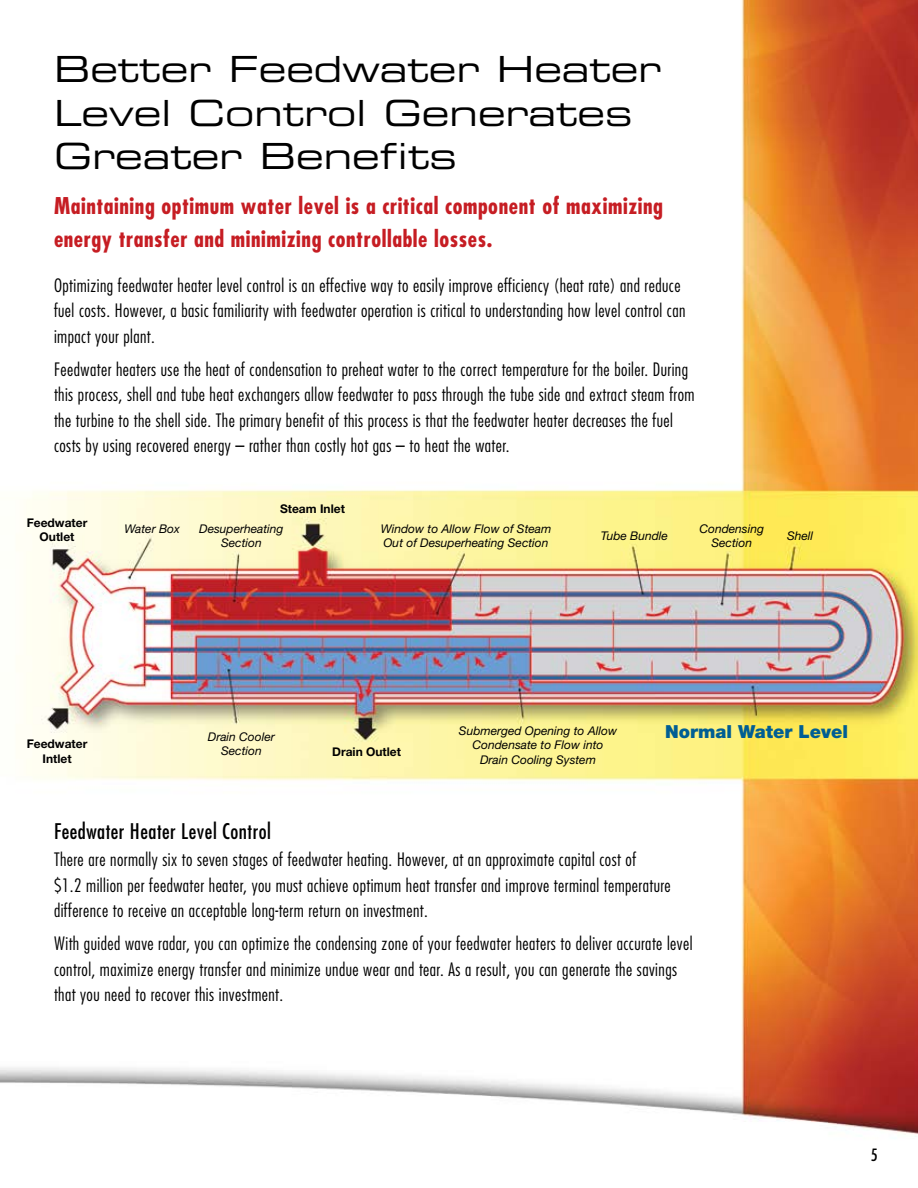
<style>
.page{position:relative;width:918px;height:1188px;background:#fff}
.page>*{position:absolute;margin:0;border:0;box-sizing:border-box;transform-origin:0 0}
.t1{font:36px/43.2px "Eurostile Extended Two";color:#000}
.t2{font:700 condensed 22.5px/33px "Futura";letter-spacing:.025em;color:#c61d23}
.t3{font:condensed 21px "Futura";letter-spacing:.025em;color:#000}
.t4{font:300 condensed 18px/25.5px "Futura";letter-spacing:.025em;color:#000}
.t5{font:900 18px "Helvetica Neue";color:#005e94}
.t6{font:condensed 16.5px "Futura";color:#000}
.t7{font:italic 12px/14.4px "Helvetica Neue";color:#000;text-align:center}
.t8{font:700 12px/14.4px "Helvetica Neue";color:#000;text-align:center}
</style>
<div class="page">
<img style="left:0;top:0;width:918px;height:1135px">
<h1 class="t1" style="left:54px;top:47px;width:609px">Better Feedwater Heater<br>Level Control Generates<br>Greater Benefits</h1>
<p class="t2" style="left:54px;top:189px;width:611px">Maintaining optimum water level is a critical component of maximizing energy transfer and minimizing controllable losses.</p>
<p class="t4" style="left:54px;top:272px;width:633px">Optimizing feedwater heater level control is an effective way to easily improve efficiency (heat rate) and reduce fuel costs. However, a basic familiarity with feedwater operation is critical to understanding how level control can impact your plant.</p>
<p class="t4" style="left:54px;top:356px;width:642px">Feedwater heaters use the heat of condensation to preheat water to the correct temperature for the boiler. During this process, shell and tube heat exchangers allow feedwater to pass through the tube side and extract steam from the turbine to the shell side. The primary benefit of this process is that the feedwater heater decreases the fuel costs by using recovered energy – rather than costly hot gas – to heat the water.</p>
<p class="t8" style="left:27px;top:515px;width:62px">Feedwater<br>Outlet</p>
<p class="t7" style="left:124px;top:521px;width:57px">Water Box</p>
<p class="t8" style="left:280px;top:502px;width:66px">Steam Inlet</p>
<p class="t7" style="left:199px;top:521px;width:86px">Desuperheating<br>Section</p>
<p class="t7" style="left:381px;top:521px;width:172px;text-align:left">Window to Allow Flow of Steam<br>Out of Desuperheating Section</p>
<p class="t7" style="left:699px;top:521px;width:66px">Condensing<br>Section</p>
<p class="t7" style="left:601px;top:529px;width:69px">Tube Bundle</p>
<p class="t7" style="left:787px;top:529px;width:28px">Shell</p>
<p class="t7" style="left:208px;top:729px;width:68px">Drain Cooler<br>Section</p>
<p class="t8" style="left:27px;top:736px;width:62px">Feedwater<br>Intlet</p>
<p class="t8" style="left:332px;top:744px;width:70px">Drain Outlet</p>
<p class="t7" style="left:459px;top:723px;width:160px">Submerged Opening to Allow<br>Condensate to Flow into<br>Drain Cooling System</p>
<p class="t5" style="left:665px;top:721px;width:185px">Normal Water Level</p>
<p class="t3" style="left:54px;top:818px;width:219px">Feedwater Heater Level Control</p>
<p class="t4" style="left:54px;top:847px;width:618px">There are normally six to seven stages of feedwater heating. However, at an approximate capital cost of<br>$1.2 million per feedwater heater, you must achieve optimum heat transfer and improve terminal temperature difference to receive an acceptable long-term return on investment.</p>
<p class="t4" style="left:54px;top:931px;width:640px">With guided wave radar, you can optimize the condensing zone of your feedwater heaters to deliver accurate level control, maximize energy transfer and minimize undue wear and tear. As a result, you can generate the savings that you need to recover this investment.</p>
<p class="t6" style="left:871px;top:1145px;width:8px">5</p>
</div>
